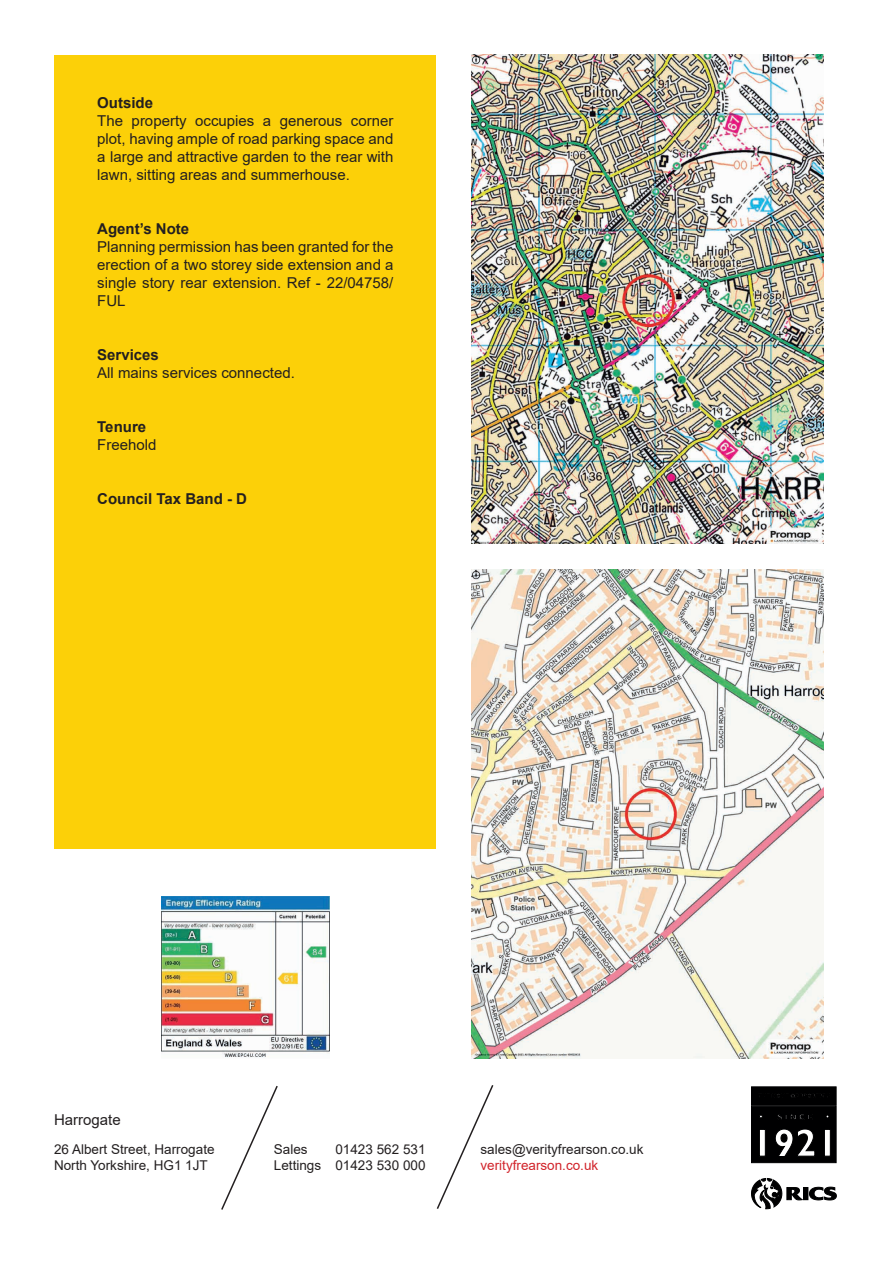
<style>
.page{position:relative;width:893px;height:1263px;background:#fff}
.page>*{position:absolute;margin:0;border:0;box-sizing:border-box;transform-origin:0 0}
.t1{font:15px/18px "Arial";color:#231f20;text-align:justify}
.t2{font:700 15px "Arial";color:#231f20}
.t3{font:13.5px/16.2px "Arial";color:#231f20}
.t4{font:13.5px "Arial";color:#d1232a}
</style>
<div class="page">
<div style="left:55px;top:55px;width:381px;height:793px;background:#fcd008"></div>
<img style="left:472px;top:54px;width:352px;height:489px">
<img style="left:472px;top:570px;width:352px;height:489px">
<img style="left:162px;top:896px;width:167px;height:162px">
<svg style="left:221px;top:1085px;width:57px;height:125px"></svg>
<svg style="left:436px;top:1085px;width:58px;height:124px"></svg>
<svg style="left:751px;top:1086px;width:86px;height:77px;background:#1d1d1e"></svg>
<svg style="left:809px;top:1186px;width:28px;height:15px"></svg>
<div style="left:803px;top:1187px;width:5px;height:13px;background:#000001"></div>
<svg style="left:751px;top:1178px;width:52px;height:31px"></svg>
<p class="t2" style="left:97px;top:92px;width:57px">Outside</p>
<p class="t1" style="left:97px;top:112px;width:298px">The property occupies a generous corner plot, having ample of road parking space and a large and attractive garden to the rear with lawn, sitting areas and summerhouse.</p>
<p class="t2" style="left:97px;top:218px;width:93px">Agent’s Note</p>
<p class="t1" style="left:97px;top:238px;width:298px">Planning permission has been granted for the erection of a two storey side extension and a single story rear extension. Ref - 22/04758/ FUL</p>
<p class="t2" style="left:97px;top:344px;width:63px">Services</p>
<p class="t1" style="left:97px;top:364px;width:199px">All mains services connected.</p>
<p class="t2" style="left:97px;top:416px;width:50px">Tenure</p>
<p class="t1" style="left:97px;top:436px;width:61px">Freehold</p>
<p class="t2" style="left:97px;top:488px;width:151px">Council Tax Band - D</p>
<p class="t1" style="left:54px;top:1111px;width:68px">Harrogate</p>
<p class="t3" style="left:54px;top:1141px;width:162px">26 Albert Street, Harrogate<br>North Yorkshire, HG1 1JT</p>
<p class="t3" style="left:274px;top:1141px;width:35px">Sales</p>
<p class="t3" style="left:274px;top:1141px;width:153px;text-align:right">01423 562 531<br>Lettings 01423 530 000</p>
<p class="t3" style="left:480px;top:1141px;width:164px">sales@verityfrearson.co.uk</p>
<p class="t4" style="left:480px;top:1156px;width:119px">verityfrearson.co.uk</p>
</div>
